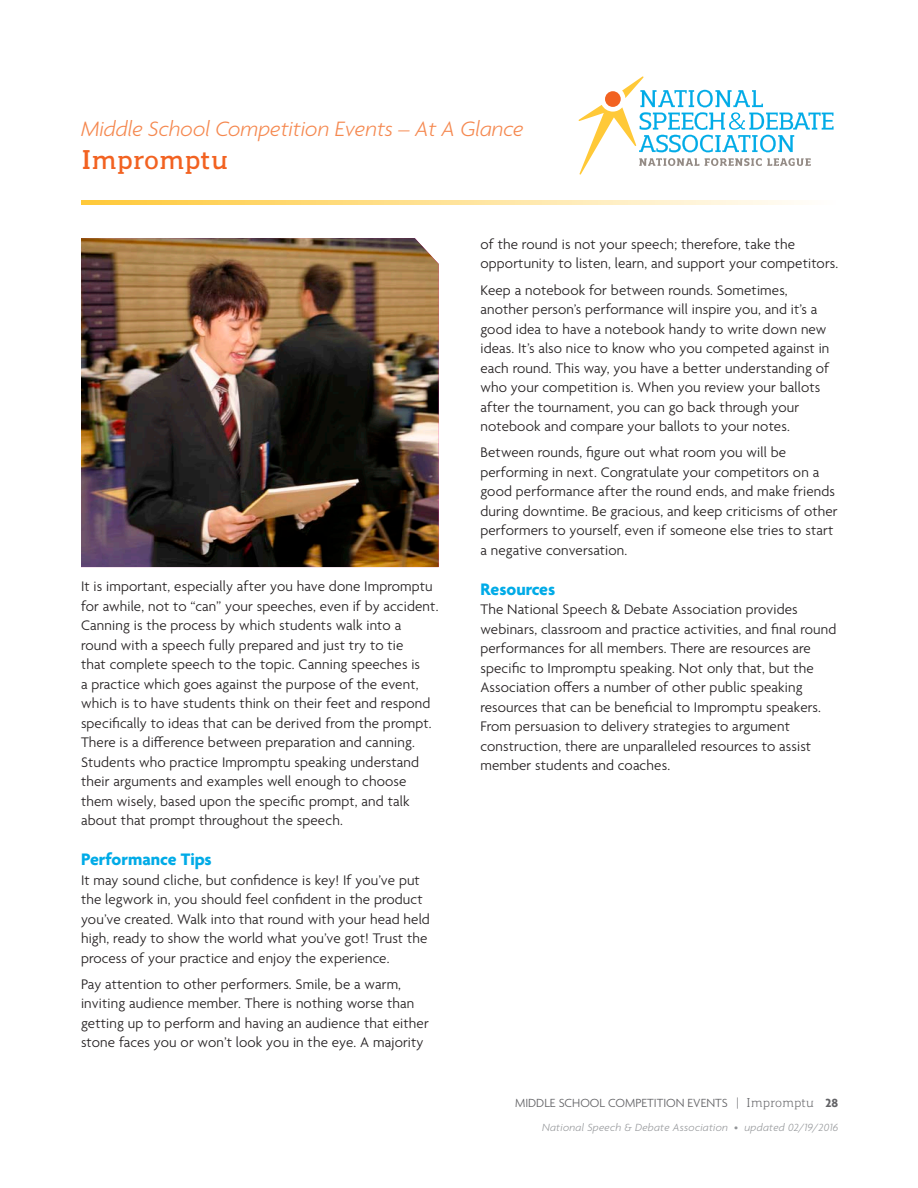
<style>
.page{position:relative;width:918px;height:1188px;background:#fff}
.page>*{position:absolute;margin:0;border:0;box-sizing:border-box;transform-origin:0 0}
.t1{font:600 27px "Regan Slab";color:#f26221}
.t2{font:italic 300 22.5px "Agenda";color:#f5884f}
.t3{font:700 18px "Agenda";color:#00abe7}
.t4{font:300 15px/19.5px "Agenda";letter-spacing:.01em;color:#231f20}
.t5{font:300 12.75px "Agenda";color:#636366}
.t6{font:italic 300 11.25px "Agenda";letter-spacing:.025em;color:#939598}
.s1{font-family:"Regan Slab";font-weight:400}
.s2{font-weight:700}
.s3{font-style:normal}
</style>
<div class="page">
<svg style="left:81px;top:200px;width:719px;height:5px;background:#ffe296"></svg>
<svg style="left:579px;top:76px;width:255px;height:99px"></svg>
<img style="left:81px;top:238px;width:358px;height:329px">
<p class="t2" style="left:81px;top:115px;width:444px">Middle School Competition Events – At A Glance</p>
<p class="t1" style="left:81px;top:139px;width:149px">Impromptu</p>
<p class="t4" style="left:81px;top:578px;width:359px">It is important, especially after you have done Impromptu for awhile, not to “can” your speeches, even if by accident.<br>Canning is the process by which students walk into a round with a speech fully prepared and just try to tie<br>that complete speech to the topic. Canning speeches is<br>a practice which goes against the purpose of the event, which is to have students think on their feet and respond specifically to ideas that can be derived from the prompt.<br>There is a difference between preparation and canning.<br>Students who practice Impromptu speaking understand their arguments and examples well enough to choose them wisely, based upon the specific prompt, and talk about that prompt throughout the speech.</p>
<p class="t3" style="left:81px;top:850px;width:132px">Performance Tips</p>
<p class="t4" style="left:81px;top:871px;width:350px">It may sound cliche, but confidence is key! If you’ve put the legwork in, you should feel confident in the product you’ve created. Walk into that round with your head held high, ready to show the world what you’ve got! Trust the process of your practice and enjoy the experience.</p>
<p class="t4" style="left:81px;top:975px;width:349px">Pay attention to other performers. Smile, be a warm, inviting audience member. There is nothing worse than getting up to perform and having an audience that either stone faces you or won’t look you in the eye. A majority</p>
<p class="t4" style="left:480px;top:235px;width:359px">of the round is not your speech; therefore, take the opportunity to listen, learn, and support your competitors.</p>
<p class="t4" style="left:480px;top:281px;width:351px">Keep a notebook for between rounds. Sometimes, another person’s performance will inspire you, and it’s a good idea to have a notebook handy to write down new ideas. It’s also nice to know who you competed against in each round. This way, you have a better understanding of who your competition is. When you review your ballots after the tournament, you can go back through your notebook and compare your ballots to your notes.</p>
<p class="t4" style="left:480px;top:444px;width:359px">Between rounds, figure out what room you will be performing in next. Congratulate your competitors on a good performance after the round ends, and make friends during downtime. Be gracious, and keep criticisms of other performers to yourself, even if someone else tries to start a negative conversation.</p>
<p class="t3" style="left:480px;top:579px;width:76px">Resources</p>
<p class="t4" style="left:480px;top:600px;width:357px">The National Speech &amp; Debate Association provides webinars, classroom and practice activities, and final round performances for all members. There are resources are specific to Impromptu speaking. Not only that, but the Association offers a number of other public speaking resources that can be beneficial to Impromptu speakers.<br>From persuasion to delivery strategies to argument construction, there are unparalleled resources to assist member students and coaches.</p>
<p class="t5" style="left:515px;top:1096px;width:325px">MIDDLE SCHOOL COMPETITION EVENTS <span class="s1">| Impromptu</span> <span class="s2">28</span></p>
<p class="t6" style="left:542px;top:1121px;width:298px">National Speech &amp; Debate Association <span class="s3">•</span> updated 02/19/2016</p>
</div>
